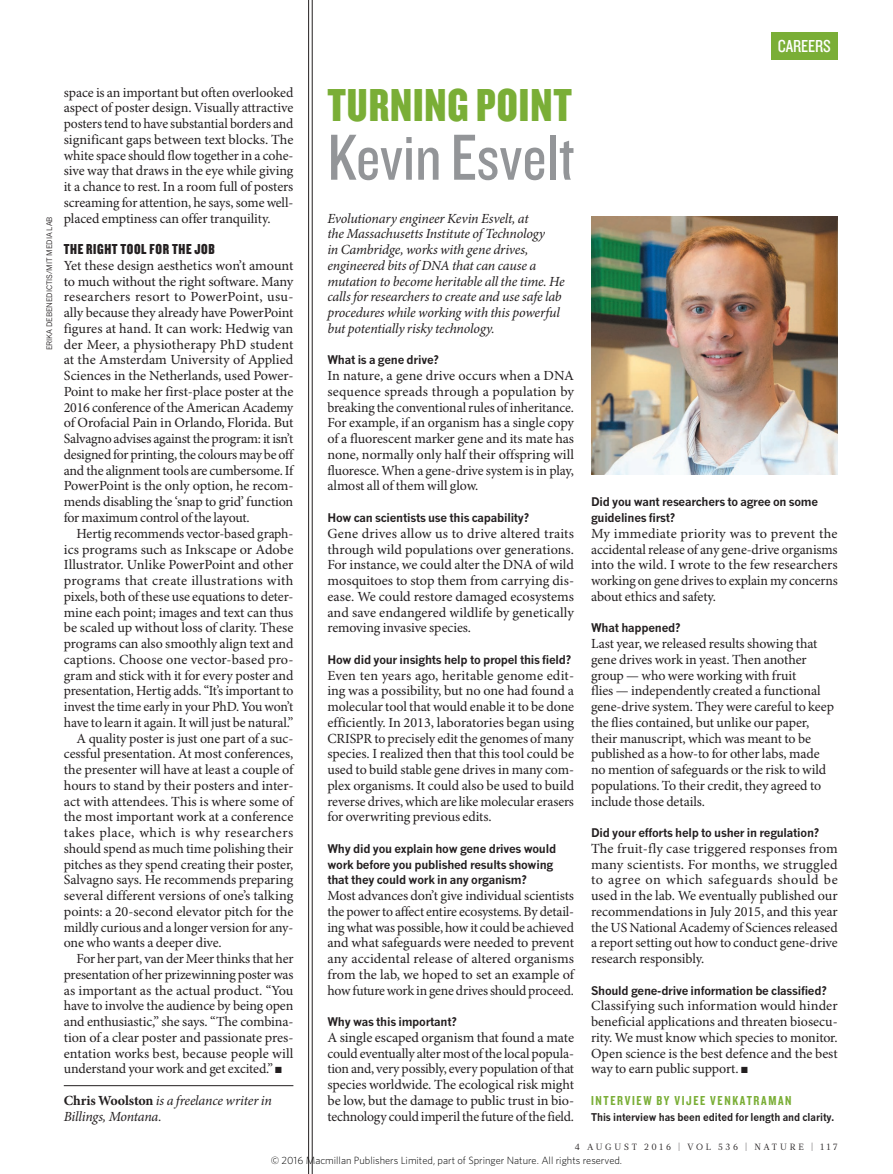
<style>
.page{position:relative;width:893px;height:1174px;background:#fff}
.page>*{position:absolute;margin:0;border:0;box-sizing:border-box;transform-origin:0 0}
.TURNING_POINT_NAME{font:67.5px "Knockout 29 Junior Ltweight";color:#939598}
.TURNING_POINT__STRAP{font:48px "Knockout 69 Full Liteweight";letter-spacing:.02em;color:#7aae36}
.t1{font:18px "Knockout 29 Junior Ltweight";letter-spacing:-.005em;color:#fff}
.CROSSHEAD{font:15px "Knockout 69 Full Liteweight";letter-spacing:.04em;color:#231f20}
.BODY_1ST_PARA{font:13.95px/15.8px "Minion Pro";letter-spacing:-.01em;color:#231f20;text-align:justify}
.BODY_INDENT{font:13.95px/15.8px "Minion Pro";letter-spacing:-.01em;color:#231f20;text-align:justify}
.BODY_TEXT_R_L_1ST_PA{font:13.95px/15.8px "Minion Pro";letter-spacing:-.005em;color:#231f20}
.TURNING_POINT_INTRO{font:italic 13.95px/15.8px "Minion Pro";letter-spacing:-.015em;color:#231f20}
.AUTHOR_DETAILS{font:italic 13.95px/15.8px "Minion Pro";letter-spacing:-.015em;color:#231f20}
.TURNING_POINT_BYLINE{font:13.5px "Knockout 49 Liteweight";letter-spacing:.12em;color:#7aae36}
.TURNING_POINT_QUESTI{font:700 11.7px/15.8px "News Gothic MTOT";letter-spacing:-.02em;color:#231f20}
.t2{font:300 10.5px "Whitney";color:#000}
.Q_A_DISCLAIMER{font:700 10.5px "News Gothic MTOT";letter-spacing:-.005em;color:#231f20;scale:.95 1}
.t3{font:9px "Glosa Math";letter-spacing:.3em;color:#231f20}
.PIC_CREDIT{font:7.5px "News Gothic MTOT";color:#231f20}
.s1{font-weight:700;font-style:normal}
</style>
<div class="page">
<hr style="left:64px;top:1085px;width:229px;height:1px;background:#231f20">
<hr style="left:312px;top:0;width:1px;height:1174px;background:#231f20">
<hr style="left:308px;top:0;width:1px;height:1174px;background:#231f20">
<img style="left:591px;top:216px;width:247px;height:259px">
<div style="left:771px;top:32px;width:67px;height:27px;background:#7aae36"></div>
<p class="t1" style="left:778px;top:34px;width:55px">CAREERS</p>
<p class="PIC_CREDIT" style="left:45px;top:350px;width:135px;rotate:-90deg">ERIKA DEBENEDICTIS/MIT MEDIA LAB</p>
<p class="BODY_INDENT" style="left:64px;top:85px;width:231px">space is an important but often overlooked aspect of poster design. Visually attractive posters tend to have substantial borders and significant gaps between text blocks. The white space should flow together in a cohe&shy;sive way that draws in the eye while giving it a chance to rest. In a room full of posters screaming for attention, he says, some well&shy;placed emptiness can offer tranquility.</p>
<p class="CROSSHEAD" style="left:64px;top:240px;width:153px">THE RIGHT TOOL FOR THE JOB</p>
<p class="BODY_1ST_PARA" style="left:64px;top:258px;width:231px">Yet these design aesthetics won’t amount to much without the right software. Many researchers resort to PowerPoint, usu&shy;ally because they already have PowerPoint figures at hand. It can work: Hedwig van der Meer, a physiotherapy PhD student at the Amsterdam University of Applied Sciences in the Netherlands, used Power-Point to make her first-place poster at the 2016 conference of the American Academy of Orofacial Pain in Orlando, Florida. But Salvagno advises against the program: it isn’t designed for printing, the colours may be off and the alignment tools are cumbersome. If PowerPoint is the only option, he recom&shy;mends disabling the ‘snap to grid’ function for maximum control of the layout.</p>
<p class="BODY_INDENT" style="left:64px;top:526px;width:231px;text-indent:13px">Hertig recommends vector-based graph&shy;ics programs such as Inkscape or Adobe Illustrator. Unlike PowerPoint and other programs that create illustrations with pixels, both of these use equations to deter&shy;mine each point; images and text can thus be scaled up without loss of clarity. These programs can also smoothly align text and captions. Choose one vector-based pro&shy;gram and stick with it for every poster and presentation, Hertig adds. “It’s important to invest the time early in your PhD. You won’t have to learn it again. It will just be natural.”</p>
<p class="BODY_INDENT" style="left:64px;top:731px;width:231px;text-indent:13px">A quality poster is just one part of a suc&shy;cessful presentation. At most conferences, the presenter will have at least a couple of hours to stand by their posters and inter&shy;act with attendees. This is where some of the most important work at a conference takes place, which is why researchers should spend as much time polishing their pitches as they spend creating their poster, Salvagno says. He recommends preparing several different versions of one’s talking points: a 20-second elevator pitch for the mildly curious and a longer version for any&shy;one who wants a deeper dive.</p>
<p class="BODY_INDENT" style="left:64px;top:951px;width:231px;text-indent:13px">For her part, van der Meer thinks that her presentation of her prizewinning poster was as important as the actual product. “You have to involve the audience by being open and enthusiastic,” she says. “The combina&shy;tion of a clear poster and passionate pres&shy;entation works best, because people will understand your work and get excited.” ■</p>
<p class="AUTHOR_DETAILS" style="left:64px;top:1093px;width:210px"><span class="s1">Chris Woolston</span> is a freelance writer in<br>Billings, Montana.</p>
<p class="TURNING_POINT__STRAP" style="left:327px;top:75px;width:246px">TURNING POINT</p>
<p class="TURNING_POINT_NAME" style="left:327px;top:114px;width:249px">Kevin Esvelt</p>
<p class="TURNING_POINT_INTRO" style="left:327px;top:211px;width:239px">Evolutionary engineer Kevin Esvelt, at<br>the Massachusetts Institute of Technology<br>in Cambridge, works with gene drives, engineered bits of DNA that can cause a mutation to become heritable all the time. He calls for researchers to create and use safe lab procedures while working with this powerful but potentially risky technology.</p>
<p class="TURNING_POINT_QUESTI" style="left:327px;top:352px;width:113px">What is a gene drive?</p>
<p class="BODY_1ST_PARA" style="left:327px;top:368px;width:248px">In nature, a gene drive occurs when a DNA sequence spreads through a population by breaking the conventional rules of inheritance.<br>For example, if an organism has a single copy of a fluorescent marker gene and its mate has none, normally only half their offspring will fluoresce. When a gene-drive system is in play, almost all of them will glow.</p>
<p class="TURNING_POINT_QUESTI" style="left:327px;top:510px;width:203px">How can scientists use this capability?</p>
<p class="BODY_1ST_PARA" style="left:327px;top:526px;width:248px">Gene drives allow us to drive altered traits through wild populations over generations.<br>For instance, we could alter the DNA of wild mosquitoes to stop them from carrying dis&shy;ease. We could restore damaged ecosystems and save endangered wildlife by genetically removing invasive species.</p>
<p class="TURNING_POINT_QUESTI" style="left:327px;top:651px;width:245px">How did your insights help to propel this field?</p>
<p class="BODY_1ST_PARA" style="left:327px;top:668px;width:248px">Even ten years ago, heritable genome edit&shy;ing was a possibility, but no one had found a molecular tool that would enable it to be done efficiently. In 2013, laboratories began using CRISPR to precisely edit the genomes of many species. I realized then that this tool could be used to build stable gene drives in many com&shy;plex organisms. It could also be used to build reverse drives, which are like molecular erasers for overwriting previous edits.</p>
<p class="TURNING_POINT_QUESTI" style="left:327px;top:840px;width:230px">Why did you explain how gene drives would work before you published results showing that they could work in any organism?</p>
<p class="BODY_1ST_PARA" style="left:327px;top:888px;width:248px">Most advances don’t give individual scientists the power to affect entire ecosystems. By detail&shy;ing what was possible, how it could be achieved and what safeguards were needed to prevent any accidental release of altered organisms from the lab, we hoped to set an example of how future work in gene drives should proceed.</p>
<p class="TURNING_POINT_QUESTI" style="left:327px;top:1014px;width:131px">Why was this important?</p>
<p class="BODY_1ST_PARA" style="left:327px;top:1030px;width:248px">A single escaped organism that found a mate could eventually alter most of the local popula&shy;tion and, very possibly, every population of that species worldwide. The ecological risk might be low, but the damage to public trust in bio&shy;technology could imperil the future of the field.</p>
<p class="TURNING_POINT_QUESTI" style="left:591px;top:494px;width:229px">Did you want researchers to agree on some guidelines first?</p>
<p class="BODY_1ST_PARA" style="left:591px;top:526px;width:248px">My immediate priority was to prevent the accidental release of any gene-drive organisms into the wild. I wrote to the few researchers working on gene drives to explain my concerns about ethics and safety.</p>
<p class="TURNING_POINT_QUESTI" style="left:591px;top:620px;width:91px">What happened?</p>
<p class="BODY_TEXT_R_L_1ST_PA" style="left:591px;top:636px;width:244px">Last year, we released results showing that gene drives work in yeast. Then another group — who were working with fruit<br>flies — independently created a functional gene-drive system. They were careful to keep the flies contained, but unlike our paper, their manuscript, which was meant to be published as a how-to for other labs, made no mention of safeguards or the risk to wild populations. To their credit, they agreed to include those details.</p>
<p class="TURNING_POINT_QUESTI" style="left:591px;top:825px;width:230px">Did your efforts help to usher in regulation?</p>
<p class="BODY_1ST_PARA" style="left:591px;top:841px;width:248px">The fruit-fly case triggered responses from many scientists. For months, we struggled to agree on which safeguards should be used in the lab. We eventually published our recommendations in July 2015, and this year the US National Academy of Sciences released a report setting out how to conduct gene-drive research responsibly.</p>
<p class="TURNING_POINT_QUESTI" style="left:591px;top:982px;width:237px">Should gene-drive information be classified?</p>
<p class="BODY_1ST_PARA" style="left:591px;top:998px;width:248px">Classifying such information would hinder beneficial applications and threaten biosecu&shy;rity. We must know which species to monitor.<br>Open science is the best defence and the best way to earn public support. ■</p>
<p class="TURNING_POINT_BYLINE" style="left:591px;top:1091px;width:202px">INTERVIEW BY VIJEE VENKATRAMAN</p>
<p class="Q_A_DISCLAIMER" style="left:591px;top:1110px;width:257px">This interview has been edited for length and clarity.</p>
<p class="t3" style="left:575px;top:1141px;width:264px">4 AUGUST 2016 | VOL 536 | NATURE | 117</p>
<p class="t2" style="left:271px;top:1153px;width:353px">© 2016 Macmillan Publishers Limited, part of Springer Nature. All rights reserved.</p>
</div>
